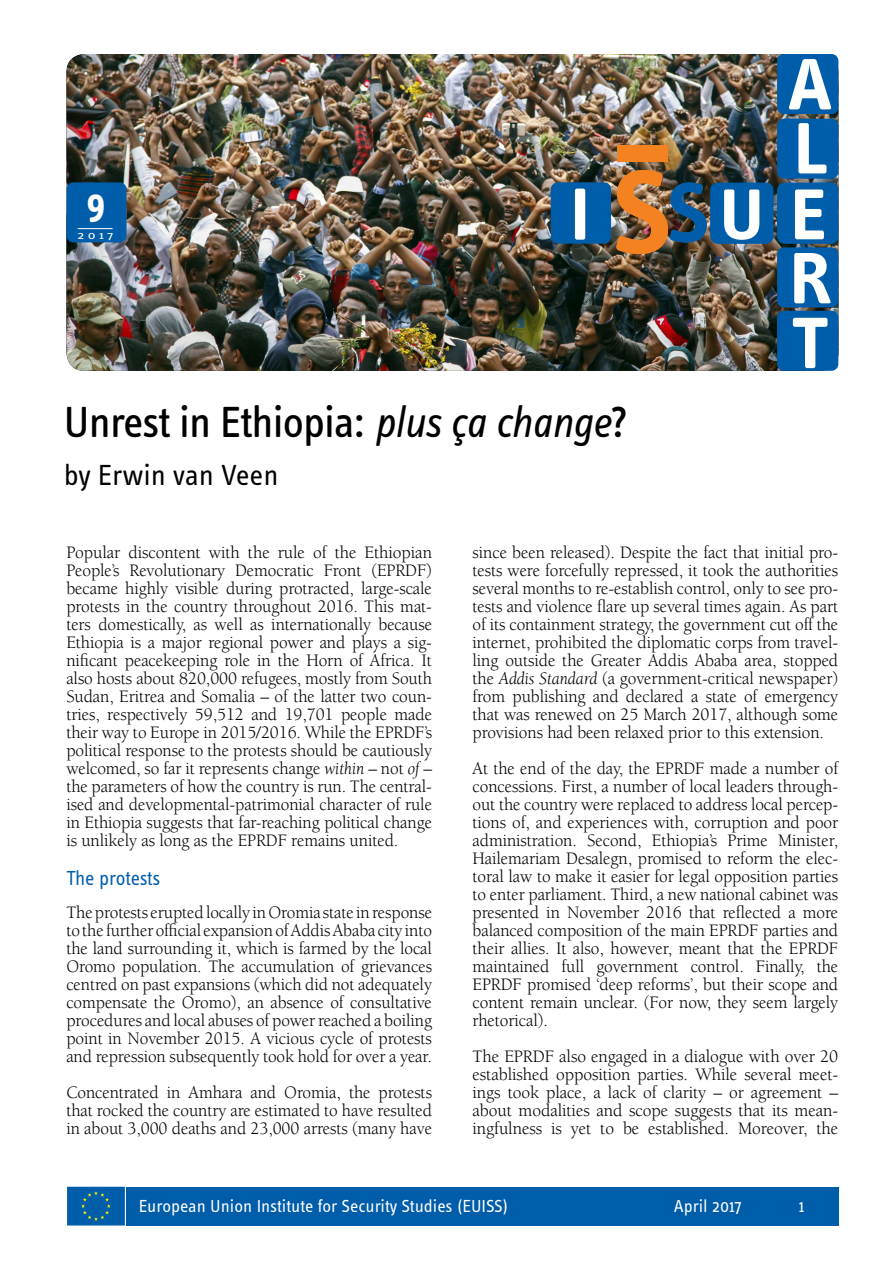
<style>
.page{position:relative;width:893px;height:1263px;background:#fff}
.page>*{position:absolute;margin:0;border:0;box-sizing:border-box;transform-origin:0 0}
.t1{font:45px "Info OT Text";letter-spacing:-.02em;color:#000}
.t2{font:700 39px "Info OT Text";color:#fff}
.t3{font:30px "Info OT Text";color:#000}
.t4{font:21px "Info OT Text";letter-spacing:-.01em;color:#005daa;scale:.96 1}
.t5{font:18px/18px "Berkeley Std";letter-spacing:-.005em;color:#000;text-align:justify;scale:.96 1}
.t6{font:18px/18px "Berkeley Std";letter-spacing:-.005em;color:#000;text-align:justify}
.t7{font:18px "Info OT Text";color:#fff}
.t8{font:10.8px "Info OT Text";color:#fff;scale:1.44 1}
.t9{font:6px "Info OT Text";letter-spacing:.01em;color:#fefef9}
.s1{font-style:italic}
</style>
<div class="page">
<img style="left:66px;top:54px;width:772px;height:317px">
<div style="left:711px;top:183px;width:62px;height:60px;background:#005daa;border-radius:7px"></div>
<div style="left:710px;top:183px;width:63px;height:61px;border:1px solid #005daa;border-radius:7px"></div>
<div style="left:778px;top:183px;width:60px;height:60px;background:#005daa;border-radius:7px"></div>
<div style="left:777px;top:183px;width:61px;height:61px;border:1px solid #005daa;border-radius:7px"></div>
<svg style="left:724px;top:189px;width:35px;height:51px"></svg>
<svg style="left:795px;top:189px;width:29px;height:50px"></svg>
<div style="left:777px;top:311px;width:61px;height:60px;background:#005daa;border-radius:7px"></div>
<div style="left:777px;top:247px;width:61px;height:60px;background:#005daa;border-radius:7px"></div>
<div style="left:777px;top:119px;width:61px;height:60px;background:#005daa;border-radius:7px"></div>
<div style="left:777px;top:54px;width:61px;height:60px;background:#005daa;border-radius:7px"></div>
<img style="left:616px;top:170px;width:91px;height:84px">
<svg style="left:789px;top:59px;width:42px;height:50px"></svg>
<svg style="left:798px;top:123px;width:28px;height:50px"></svg>
<svg style="left:794px;top:253px;width:37px;height:50px"></svg>
<svg style="left:793px;top:318px;width:34px;height:50px"></svg>
<div style="left:551px;top:183px;width:60px;height:60px;background:#005daa;border-radius:7px"></div>
<div style="left:575px;top:189px;width:10px;height:51px;background:#fff;border-radius:2px"></div>
<div style="left:617px;top:145px;width:50px;height:17px;background:#f58220"></div>
<div style="left:66px;top:182px;width:61px;height:60px;background:#005daa;border-radius:7px"></div>
<hr style="left:78px;top:228px;width:35px;height:1px;background:#fffffe">
<div style="left:127px;top:1187px;width:712px;height:38px;background:#005daa"></div>
<div style="left:67px;top:1187px;width:58px;height:38px;background:#005daa;border:2px solid #005daa"></div>
<svg style="left:81px;top:1191px;width:30px;height:30px"></svg>
<h2 class="t2" style="left:87px;top:179px;width:20px">9</h2>
<p class="t8" style="left:78px;top:229px;width:26px">2017</p>
<p class="t9" style="left:73px;top:324px;width:31px;rotate:90deg">STR/AP/SIPA</p>
<h1 class="t1" style="left:64px;top:394px;width:565px">Unrest in Ethiopia: <span class="s1">plus ça change</span>?</h1>
<h3 class="t3" style="left:64px;top:457px;width:216px">by Erwin van Veen</h3>
<p class="t6" style="left:66px;top:544px;width:367px">Popular discontent with the rule of the Ethiopian People’s Revolutionary Democratic Front (EPRDF) became highly visible during protracted, large-scale protests in the country throughout 2016. This mat&shy;ters domestically, as well as internationally because Ethiopia is a major regional power and plays a sig&shy;nificant peacekeeping role in the Horn of Africa. It also hosts about 820,000 refugees, mostly from South Sudan, Eritrea and Somalia – of the latter two coun&shy;tries, respectively 59,512 and 19,701 people made their way to Europe in 2015/2016. While the EPRDF’s political response to the protests should be cautiously welcomed, so far it represents change <span class="s1">within</span> – not <span class="s1">of</span> – the parameters of how the country is run. The central&shy;ised and developmental-patrimonial character of rule in Ethiopia suggests that far-reaching political change is unlikely as long as the EPRDF remains united.</p>
<p class="t4" style="left:66px;top:865px;width:100px">The protests</p>
<p class="t5" style="left:66px;top:904px;width:382px">The protests erupted locally in Oromia state in response to the further official expansion of Addis Ababa city into the land surrounding it, which is farmed by the local Oromo population. The accumulation of grievances centred on past expansions (which did not adequately compensate the Oromo), an absence of consultative procedures and local abuses of power reached a boiling point in November 2015. A vicious cycle of protests and repression subsequently took hold for over a year.</p>
<p class="t5" style="left:66px;top:1084px;width:382px">Concentrated in Amhara and Oromia, the protests that rocked the country are estimated to have resulted in about 3,000 deaths and 23,000 arrests (many have</p>
<p class="t5" style="left:472px;top:544px;width:382px">since been released). Despite the fact that initial pro&shy;tests were forcefully repressed, it took the authorities several months to re-establish control, only to see pro&shy;tests and violence flare up several times again. As part of its containment strategy, the government cut off the internet, prohibited the diplomatic corps from travel&shy;ling outside the Greater Addis Ababa area, stopped the <span class="s1">Addis Standard</span> (a government-critical newspaper) from publishing and declared a state of emergency that was renewed on 25 March 2017, although some provisions had been relaxed prior to this extension.</p>
<p class="t5" style="left:472px;top:760px;width:382px">At the end of the day, the EPRDF made a number of concessions. First, a number of local leaders through&shy;out the country were replaced to address local percep&shy;tions of, and experiences with, corruption and poor administration. Second, Ethiopia’s Prime Minister, Hailemariam Desalegn, promised to reform the elec&shy;toral law to make it easier for legal opposition parties to enter parliament. Third, a new national cabinet was presented in November 2016 that reflected a more balanced composition of the main EPRDF parties and their allies. It also, however, meant that the EPRDF maintained full government control. Finally, the EPRDF promised ‘deep reforms’, but their scope and content remain unclear. (For now, they seem largely rhetorical).</p>
<p class="t6" style="left:472px;top:1048px;width:367px">The EPRDF also engaged in a dialogue with over 20 established opposition parties. While several meet&shy;ings took place, a lack of clarity – or agreement – about modalities and scope suggests that its mean&shy;ingfulness is yet to be established. Moreover, the</p>
<p class="t7" style="left:139px;top:1194px;width:371px">European Union Institute for Security Studies (EUISS)</p>
<p class="t7" style="left:674px;top:1194px;width:69px">April 2017</p>
<p class="t7" style="left:799px;top:1194px;width:7px">1</p>
</div>
